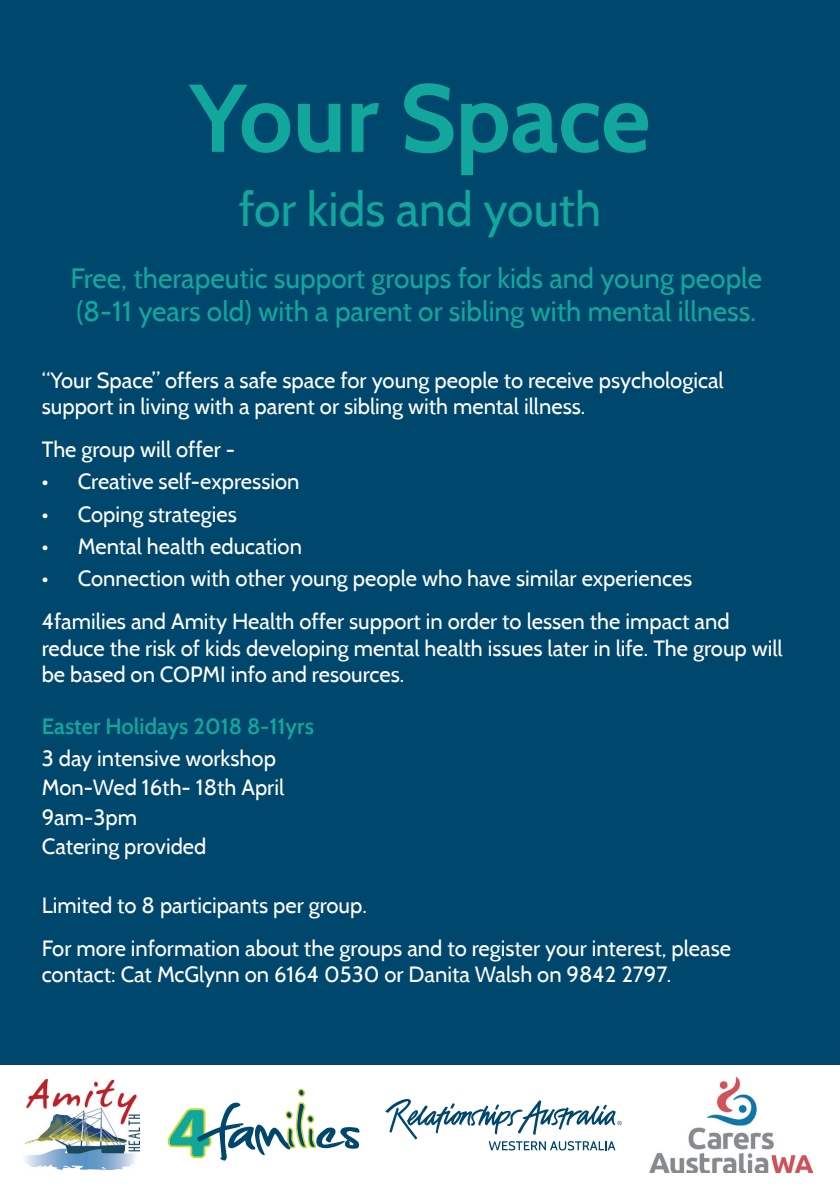
<style>
.page{position:relative;width:840px;height:1191px;background:#fff}
.page>*{position:absolute;margin:0;border:0;box-sizing:border-box;transform-origin:0 0}
.t1{font:700 96px "Cabin";color:#12a79d}
.t2{font:48px "Cabin";color:#12a79d}
.t3{font:28px/33.6px "Cabin";color:#12a79d}
.t4{font:22px/29.2px "Cabin";color:#fff}
.t5{font:600 22px "Cabin";color:#12a79d}
</style>
<div class="page">
<img style="left:24px;top:1080px;width:116px;height:89px">
<svg style="left:168px;top:1102px;width:191px;height:58px"></svg>
<svg style="left:297px;top:1088px;width:8px;height:8px"></svg>
<div style="left:0;top:0;width:839px;height:1064px;background:#00476d"></div>
<svg style="left:385px;top:1099px;width:236px;height:51px"></svg>
<img style="left:649px;top:1077px;width:163px;height:95px">
<h1 class="t1" style="left:189px;top:60px;width:462px">Your Space</h1>
<h2 class="t2" style="left:239px;top:180px;width:363px">for kids and youth</h2>
<p class="t3" style="left:70px;top:261px;width:692px">Free, therapeutic support groups for kids and young people (8-11 years old) with a parent or sibling with mental illness.</p>
<p class="t4" style="left:42px;top:366px;width:683px;line-height:26.4px">“Your Space” offers a safe space for young people to receive psychological support in living with a parent or sibling with mental illness.</p>
<p class="t4" style="left:42px;top:435px;width:195px">The group will offer -</p>
<p class="t4" style="left:42px;top:467px;width:259px">• Creative self-expression</p>
<p class="t4" style="left:42px;top:499px;width:196px">• Coping strategies</p>
<p class="t4" style="left:42px;top:531px;width:262px">• Mental health education</p>
<p class="t4" style="left:42px;top:556px;width:689px;line-height:43.4px">• Connection with other young people who have similar experiences<br>4families and Amity Health offer support in order to lessen the impact and</p>
<p class="t4" style="left:42px;top:634px;width:742px;line-height:26.4px">reduce the risk of kids developing mental health issues later in life. The group will be based on COPMI info and resources.</p>
<p class="t5" style="left:42px;top:713px;width:273px">Easter Holidays 2018 8-11yrs</p>
<p class="t4" style="left:42px;top:743px;width:244px">3 day intensive workshop<br>Mon-Wed 16th- 18th April<br>9am-3pm<br>Catering provided</p>
<p class="t4" style="left:42px;top:883px;width:690px;line-height:43.4px">Limited to 8 participants per group.<br>For more information about the groups and to register your interest, please</p>
<p class="t4" style="left:42px;top:960px;width:630px">contact: Cat McGlynn on 6164 0530 or Danita Walsh on 9842 2797.</p>
</div>
